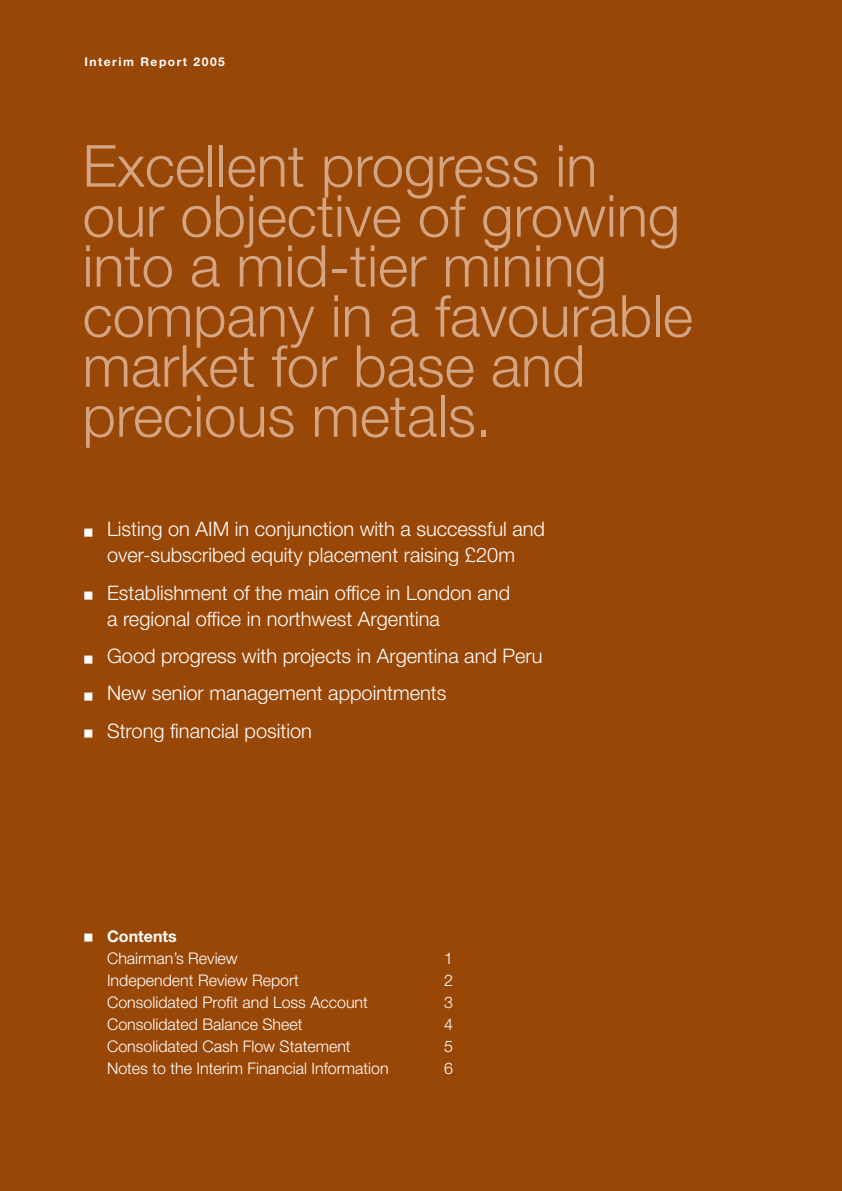
<style>
.page{position:relative;width:842px;height:1191px;background:#994707}
.page>*{position:absolute;margin:0;border:0;box-sizing:border-box;transform-origin:0 0}
.t1{font:300 58px/50px "Helvetica Neue";color:#d4a583}
.t2{font:300 20px/26px "Helvetica Neue";color:#fff}
.t3{font:300 16px "Helvetica Neue";color:#fff}
.t4{font:700 16px "Helvetica Neue";color:#fff}
.t5{font:700 12px "Helvetica Neue";letter-spacing:.13em;color:#fff}
</style>
<div class="page">
<svg style="left:84px;top:528px;width:8px;height:8px"></svg>
<svg style="left:84px;top:592px;width:8px;height:8px"></svg>
<svg style="left:84px;top:655px;width:8px;height:8px"></svg>
<svg style="left:84px;top:692px;width:8px;height:8px"></svg>
<svg style="left:84px;top:730px;width:8px;height:8px"></svg>
<svg style="left:84px;top:934px;width:8px;height:8px"></svg>
<p class="t5" style="left:84px;top:58px;width:142px">Interim Report 2005</p>
<h1 class="t1" style="left:83px;top:146px;width:612px">Excellent progress in our objective of growing into a mid-tier mining company in a favourable market for base and precious metals.</h1>
<p class="t2" style="left:107px;top:518px;width:439px">Listing on AIM in conjunction with a successful and over-subscribed equity placement raising £20m</p>
<p class="t2" style="left:107px;top:581px;width:405px">Establishment of the main office in London and a regional office in northwest Argentina</p>
<p class="t2" style="left:107px;top:639px;width:437px;line-height:37.4px">Good progress with projects in Argentina and Peru<br>New senior management appointments<br>Strong financial position</p>
<p class="t4" style="left:107px;top:930px;width:71px">Contents</p>
<p class="t3" style="left:107px;top:952px;width:132px">Chairman’s Review</p>
<p class="t3" style="left:444px;top:952px;width:10px">1</p>
<p class="t3" style="left:107px;top:974px;width:193px">Independent Review Report</p>
<p class="t3" style="left:444px;top:974px;width:10px">2</p>
<p class="t3" style="left:107px;top:996px;width:262px">Consolidated Profit and Loss Account</p>
<p class="t3" style="left:444px;top:996px;width:10px">3</p>
<p class="t3" style="left:107px;top:1018px;width:197px">Consolidated Balance Sheet</p>
<p class="t3" style="left:444px;top:1018px;width:10px">4</p>
<p class="t3" style="left:107px;top:1040px;width:245px">Consolidated Cash Flow Statement</p>
<p class="t3" style="left:444px;top:1040px;width:10px">5</p>
<p class="t3" style="left:107px;top:1062px;width:283px">Notes to the Interim Financial Information</p>
<p class="t3" style="left:444px;top:1062px;width:10px">6</p>
</div>
